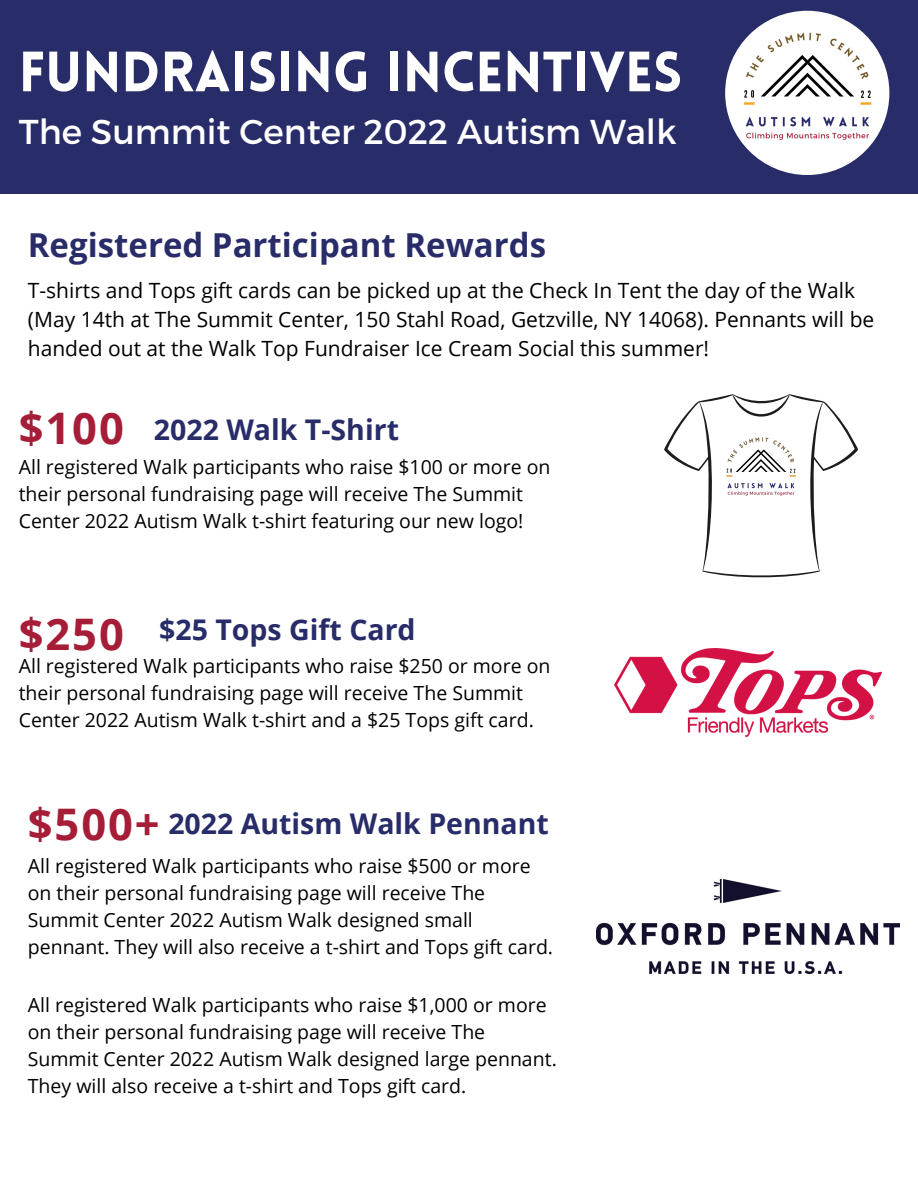
<style>
.page{position:relative;width:918px;height:1188px;background:#fff}
.page>*{position:absolute;margin:0;border:0;box-sizing:border-box;transform-origin:0 0}
.t1{font:900 55.5px "Lovelo";color:#fff}
.t2{font:700 43.5px "Open Sans";letter-spacing:.045em;color:#a61d38}
.t3{font:34.5px "Montserrat";color:#fff}
.t4{font:700 33px "Open Sans";color:#282c68}
.t5{font:700 28.5px "Open Sans";color:#282c68}
.t6{font:21px/29.2px "Open Sans";color:#000}
.t7{font:19.5px/27px "Open Sans";color:#000}
</style>
<div class="page">
<div style="left:0;top:1px;width:918px;height:193px;background:#282c68"></div>
<div style="left:725px;top:11px;width:164px;height:164px;background:#fff;border-radius:50%"></div>
<img style="left:733px;top:11px;width:149px;height:149px">
<svg style="left:664px;top:394px;width:194px;height:184px"></svg>
<img style="left:720px;top:425px;width:82px;height:82px">
<img style="left:596px;top:879px;width:304px;height:95px">
<img style="left:614px;top:649px;width:268px;height:87px">
<p class="t1" style="left:19px;top:50px;width:665px">FUNDRAISING INCENTIVES</p>
<p class="t3" style="left:19px;top:109px;width:659px">The Summit Center 2022 Autism Walk</p>
<p class="t4" style="left:28px;top:221px;width:520px">Registered Participant Rewards</p>
<p class="t6" style="left:28px;top:275px;width:848px">T-shirts and Tops gift cards can be picked up at the Check In Tent the day of the Walk (May 14th at The Summit Center, 150 Stahl Road, Getzville, NY 14068). Pennants will be handed out at the Walk Top Fundraiser Ice Cream Social this summer!</p>
<p class="t2" style="left:19px;top:397px;width:107px">$100</p>
<p class="t5" style="left:154px;top:409px;width:247px">2022 Walk T-Shirt</p>
<p class="t7" style="left:19px;top:453px;width:533px">All registered Walk participants who raise $100 or more on their personal fundraising page will receive The Summit<br>Center 2022 Autism Walk t-shirt featuring our new logo!</p>
<p class="t2" style="left:19px;top:604px;width:107px">$250</p>
<p class="t5" style="left:159px;top:610px;width:258px">$25 Tops Gift Card</p>
<p class="t7" style="left:19px;top:652px;width:533px">All registered Walk participants who raise $250 or more on their personal fundraising page will receive The Summit<br>Center 2022 Autism Walk t-shirt and a $25 Tops gift card.</p>
<p class="t2" style="left:28px;top:794px;width:133px">$500+</p>
<p class="t5" style="left:168px;top:803px;width:382px">2022 Autism Walk Pennant</p>
<p class="t7" style="left:28px;top:852px;width:527px">All registered Walk participants who raise $500 or more on their personal fundraising page will receive The Summit Center 2022 Autism Walk designed small pennant. They will also receive a t-shirt and Tops gift card.</p>
<p class="t7" style="left:28px;top:990px;width:531px">All registered Walk participants who raise $1,000 or more on their personal fundraising page will receive The Summit Center 2022 Autism Walk designed large pennant.<br>They will also receive a t-shirt and Tops gift card.</p>
</div>
